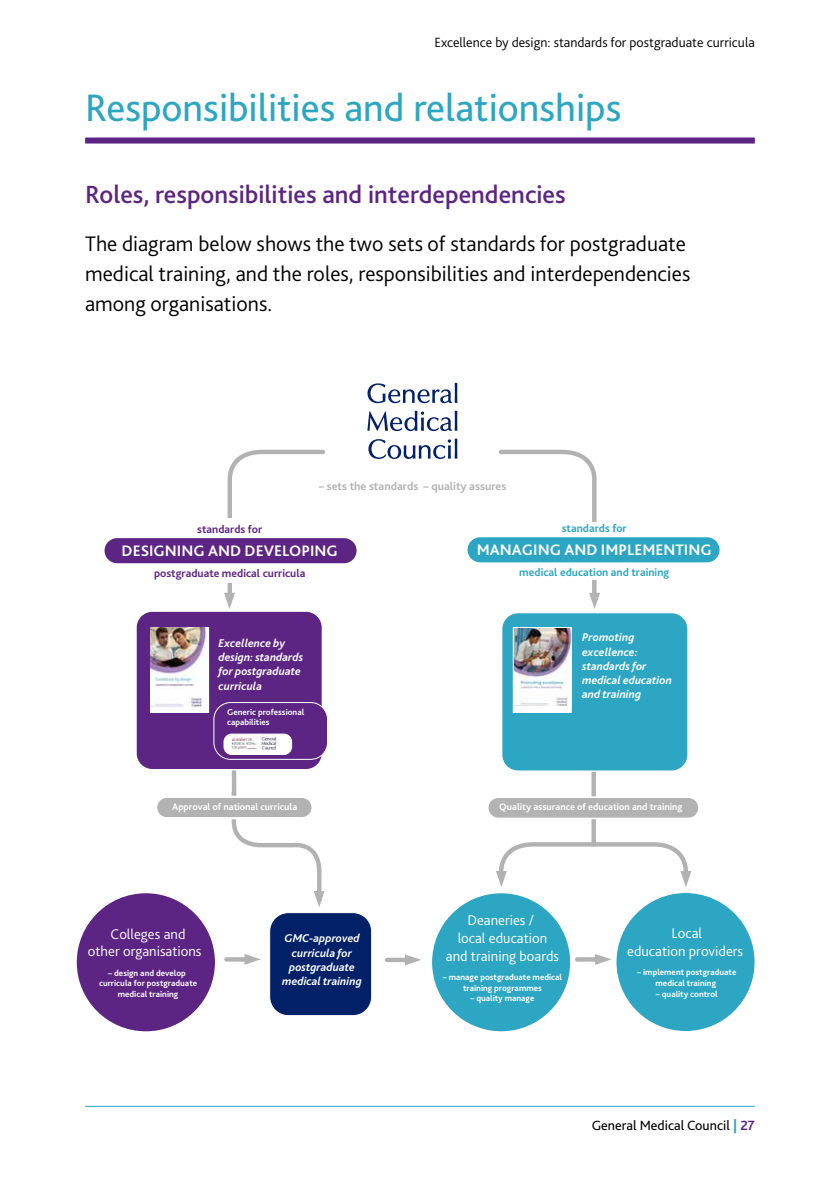
<style>
.page{position:relative;width:840px;height:1191px;background:#fff}
.page>*{position:absolute;margin:0;border:0;box-sizing:border-box;transform-origin:0 0}
.t1{font:40px "Bliss 2";color:#2ca6c2}
.t2{font:500 26px "Bliss 2";color:#5c2483}
.t3{font:300 22px/30px "Bliss 2";color:#000}
.t4{font:700 16px "Bliss 2";color:#fff}
.t5{font:300 14.8px/17.6px "Bliss 2";color:#fff;text-align:center}
.t6{font:300 14px "Bliss 2";color:#000}
.t7{font:14px "Bliss 2";color:#000}
.t8{font:italic 700 11.8px/14.2px "Bliss 2";color:#fff}
.t9{font:700 11.8px "Bliss 2";color:#b3b2b2}
.t10{font:700 11.4px "Bliss 2";color:#5c2483}
.t11{font:700 11.4px "Bliss 2";color:#2ca6c2}
.t12{font:700 10px "Bliss 2";color:#fff}
.t13{font:700 8.8px/10.6px "Bliss 2";color:#fff;text-align:center}
.s1{font-weight:800;color:#2ca6c2}
.s2{font-weight:700;color:#5c2483}
</style>
<div class="page">
<hr style="left:85px;top:1105px;width:669px;height:1px;background:#2ca6c2">
<div style="left:85px;top:137px;width:669px;height:6px;background:#5c2483"></div>
<div style="left:231px;top:748px;width:5px;height:60px;background:#b3b2b2"></div>
<div style="left:136px;top:611px;width:186px;height:158px;background:#5c2483;border-radius:16px"></div>
<div style="left:135px;top:610px;width:188px;height:160px;border:1px solid #fff;border-radius:16px"></div>
<div style="left:104px;top:537px;width:253px;height:27px;background:#5c2483;border-radius:13px"></div>
<div style="left:103px;top:536px;width:255px;height:29px;border:2px solid #fff;border-radius:13px"></div>
<div style="left:466px;top:536px;width:254px;height:27px;background:#2ca6c2;border-radius:13px"></div>
<div style="left:465px;top:535px;width:256px;height:29px;border:2px solid #fff;border-radius:13px"></div>
<svg style="left:591px;top:772px;width:4px;height:68px"></svg>
<div style="left:269px;top:912px;width:102px;height:103px;background:#022169;border-radius:19px"></div>
<div style="left:269px;top:912px;width:103px;height:104px;border:1px solid #fff;border-radius:19px"></div>
<div style="left:501px;top:612px;width:186px;height:159px;background:#2ca6c2;border-radius:16px"></div>
<div style="left:500px;top:612px;width:188px;height:160px;border:1px solid #fff;border-radius:16px"></div>
<div style="left:76px;top:892px;width:139px;height:140px;background:#5c2483;border-radius:50%"></div>
<div style="left:431px;top:892px;width:139px;height:140px;background:#2ca6c2;border-radius:50%"></div>
<svg style="left:231px;top:788px;width:93px;height:119px"></svg>
<svg style="left:496px;top:840px;width:195px;height:47px"></svg>
<svg style="left:224px;top:449px;width:103px;height:160px"></svg>
<svg style="left:496px;top:449px;width:103px;height:160px"></svg>
<svg style="left:367px;top:383px;width:90px;height:20px"></svg>
<svg style="left:367px;top:411px;width:90px;height:20px"></svg>
<svg style="left:368px;top:439px;width:89px;height:20px"></svg>
<svg style="left:226px;top:957px;width:18px;height:4px"></svg>
<svg style="left:244px;top:954px;width:17px;height:11px"></svg>
<div style="left:386px;top:957px;width:22px;height:5px;background:#b3b2b2"></div>
<svg style="left:405px;top:954px;width:16px;height:11px"></svg>
<svg style="left:576px;top:957px;width:18px;height:4px"></svg>
<svg style="left:594px;top:954px;width:17px;height:11px"></svg>
<div style="left:156px;top:797px;width:156px;height:21px;background:#b3b2b2;border-radius:11px"></div>
<div style="left:155px;top:796px;width:158px;height:23px;border:2px solid #fff;border-radius:11px"></div>
<div style="left:487px;top:797px;width:211px;height:21px;background:#b3b2b2;border-radius:11px"></div>
<div style="left:486px;top:796px;width:213px;height:23px;border:2px solid #fff;border-radius:11px"></div>
<div style="left:214px;top:702px;width:113px;height:57px;background:#5c2483;border-radius:17px"></div>
<div style="left:213px;top:702px;width:115px;height:57px;border:1px solid #fff;border-radius:17px"></div>
<div style="left:224px;top:734px;width:67px;height:20px;background:#fff;border-radius:8px"></div>
<div style="left:224px;top:734px;width:67px;height:20px;border:1px solid #fff;border-radius:8px"></div>
<div style="left:615px;top:892px;width:139px;height:139px;background:#2ca6c2;border-radius:50%"></div>
<div style="left:150px;top:627px;width:59px;height:86px;border:1px solid #fff"></div>
<img style="left:514px;top:629px;width:55px;height:76px">
<img style="left:231px;top:735px;width:45px;height:16px">
<div style="left:512px;top:627px;width:59px;height:86px;border:1px solid #fff"></div>
<div style="left:513px;top:705px;width:58px;height:7px;background:#fff"></div>
<img style="left:151px;top:627px;width:57px;height:83px">
<h3 class="t6" style="left:434px;top:33px;width:322px">Excellence by design: standards for postgraduate curricula</h3>
<h1 class="t1" style="left:85px;top:83px;width:537px">Responsibilities and relationships</h1>
<h2 class="t2" style="left:85px;top:179px;width:482px">Roles, responsibilities and interdependencies</h2>
<h3 class="t3" style="left:85px;top:228px;width:606px">The diagram below shows the two sets of standards for postgraduate medical training, and the roles, responsibilities and interdependencies among organisations.</h3>
<h3 class="t9" style="left:319px;top:478px;width:189px">– sets the standards – quality assures</h3>
<p class="t10" style="left:197px;top:522px;width:66px">standards for</p>
<h3 class="t4" style="left:121px;top:541px;width:218px">DESIGNING AND DEVELOPING</h3>
<p class="t10" style="left:154px;top:566px;width:153px">postgraduate medical curricula</p>
<p class="t11" style="left:561px;top:521px;width:66px">standards for</p>
<h3 class="t4" style="left:476px;top:539px;width:236px">MANAGING AND IMPLEMENTING</h3>
<p class="t11" style="left:519px;top:565px;width:151px">medical education and training</p>
<h3 class="t8" style="left:218px;top:635px;width:86px">Excellence by design: standards for postgraduate curricula</h3>
<h3 class="t8" style="left:582px;top:630px;width:91px">Promoting excellence: standards for medical education and training</h3>
<p class="t13" style="left:227px;top:706px;width:79px;text-align:left">Generic professional capabilities</p>
<p class="t12" style="left:172px;top:800px;width:126px">Approval of national curricula</p>
<p class="t12" style="left:499px;top:801px;width:184px">Quality assurance of education and training</p>
<h3 class="t5" style="left:88px;top:924px;width:115px">Colleges and<br>other organisations</h3>
<p class="t13" style="left:99px;top:967px;width:99px">– design and develop curricula for postgraduate medical training</p>
<h3 class="t8" style="left:282px;top:931px;width:81px;text-align:center">GMC-approved curricula for postgraduate medical training</h3>
<h3 class="t5" style="left:445px;top:911px;width:115px">Deaneries /<br>local education and training boards</h3>
<p class="t13" style="left:442px;top:971px;width:121px">– manage postgraduate medical training programmes</p>
<p class="t13" style="left:470px;top:993px;width:65px">– quality manage</p>
<h3 class="t5" style="left:626px;top:924px;width:117px">Local<br>education providers</h3>
<p class="t13" style="left:637px;top:967px;width:100px">– implement postgraduate medical training</p>
<p class="t13" style="left:655px;top:988px;width:63px">– quality control</p>
<h3 class="t7" style="left:591px;top:1116px;width:164px">General Medical Council <span class="s1">|</span> <span class="s2">27</span></h3>
</div>
